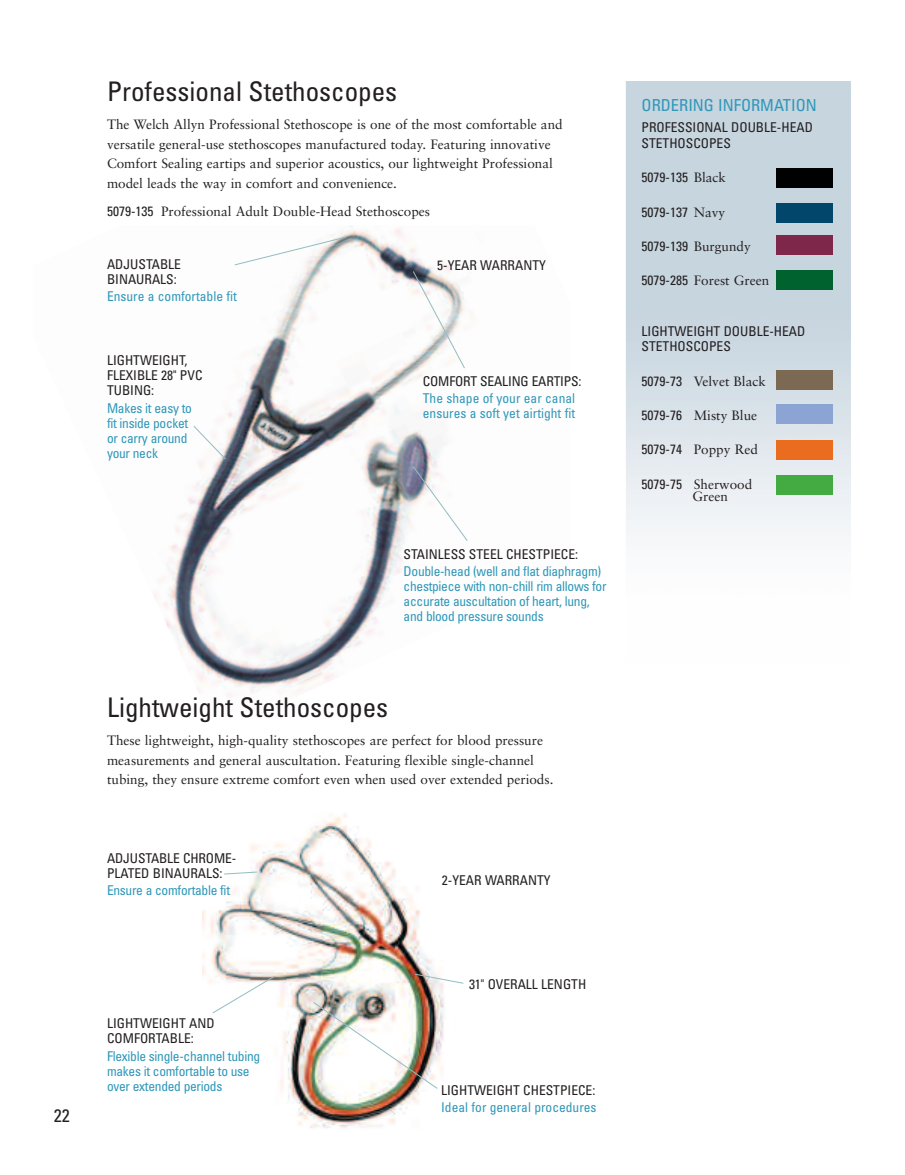
<style>
.page{position:relative;width:905px;height:1175px;background:#fff}
.page>*{position:absolute;margin:0;border:0;box-sizing:border-box;transform-origin:0 0}
.t1{font:condensed 27px "Univers";color:#231f20}
.t2{font:condensed 18px "Univers";color:#231f20}
.t3{font:condensed 16.5px "Univers";color:#2f97b9}
.t4{font:13.5px/19.5px "Sabon";color:#231f20}
.t5{font:condensed 13.5px/15px "Univers";color:#231f20}
.t6{font:condensed 13.5px/15px "Univers";letter-spacing:-.02em;color:#2f97b9}
.t7{font:condensed 13.5px/15px "Univers";color:#2f97b9}
.s1{font-family:"Univers";font-stretch:condensed}
.s2{font-family:"Sabon";font-stretch:normal}
</style>
<div class="page">
<img style="left:203px;top:814px;width:241px;height:314px">
<img style="left:153px;top:226px;width:322px;height:472px">
<svg style="left:193px;top:425px;width:34px;height:35px"></svg>
<svg style="left:234px;top:236px;width:112px;height:30px"></svg>
<svg style="left:412px;top:270px;width:53px;height:99px"></svg>
<svg style="left:412px;top:465px;width:56px;height:76px"></svg>
<img style="left:626px;top:81px;width:225px;height:457px">
<div style="left:776px;top:168px;width:56px;height:20px;background:#000101"></div>
<div style="left:776px;top:203px;width:56px;height:20px;background:#02466c"></div>
<div style="left:776px;top:235px;width:56px;height:20px;background:#7f274b"></div>
<div style="left:776px;top:270px;width:56px;height:20px;background:#00622f"></div>
<div style="left:776px;top:370px;width:56px;height:20px;background:#7c6954"></div>
<div style="left:776px;top:404px;width:56px;height:19px;background:#8ba4d4"></div>
<div style="left:776px;top:440px;width:56px;height:20px;background:#ea6d1f"></div>
<div style="left:776px;top:475px;width:56px;height:19px;background:#44aa42"></div>
<svg style="left:212px;top:975px;width:63px;height:39px"></svg>
<svg style="left:223px;top:871px;width:35px;height:3px"></svg>
<img style="left:312px;top:1001px;width:126px;height:88px">
<svg style="left:414px;top:973px;width:50px;height:11px"></svg>
<h2 class="t2" style="left:54px;top:1108px;width:17px">22</h2>
<h1 class="t1" style="left:107px;top:81px;width:292px">Professional Stethoscopes</h1>
<p class="t4" style="left:107px;top:116px;width:457px">The Welch Allyn Professional Stethoscope is one of the most comfortable and versatile general-use stethoscopes manufactured today. Featuring innovative Comfort Sealing eartips and superior acoustics, our lightweight Professional model leads the way in comfort and convenience.</p>
<p class="t4" style="left:107px;top:203px;width:324px"><span class="s1">5079-135</span> Professional Adult Double-Head Stethoscopes</p>
<p class="t5" style="left:107px;top:257px;width:75px">ADJUSTABLE<br>BINAURALS:</p>
<p class="t7" style="left:107px;top:289px;width:131px">Ensure a comfortable fit</p>
<p class="t5" style="left:107px;top:354px;width:97px">LIGHTWEIGHT,<br>FLEXIBLE 28" PVC<br>TUBING:</p>
<p class="t6" style="left:107px;top:401px;width:86px">Makes it easy to fit inside pocket or carry around your neck</p>
<p class="t5" style="left:437px;top:258px;width:110px">5-YEAR WARRANTY</p>
<p class="t5" style="left:423px;top:374px;width:160px">COMFORT SEALING EARTIPS:</p>
<p class="t7" style="left:423px;top:391px;width:154px">The shape of your ear canal ensures a soft yet airtight fit</p>
<p class="t5" style="left:403px;top:548px;width:176px">STAINLESS STEEL CHESTPIECE:</p>
<p class="t6" style="left:403px;top:565px;width:204px">Double-head (well and flat diaphragm) chestpiece with non-chill rim allows for accurate auscultation of heart, lung, and blood pressure sounds</p>
<h1 class="t1" style="left:107px;top:697px;width:283px">Lightweight Stethoscopes</h1>
<p class="t4" style="left:107px;top:732px;width:448px">These lightweight, high-quality stethoscopes are perfect for blood pressure measurements and general auscultation. Featuring flexible single-channel tubing, they ensure extreme comfort even when used over extended periods.</p>
<p class="t5" style="left:107px;top:851px;width:131px">ADJUSTABLE CHROME-<br>PLATED BINAURALS:</p>
<p class="t6" style="left:107px;top:883px;width:125px">Ensure a comfortable fit</p>
<p class="t5" style="left:107px;top:1017px;width:109px">LIGHTWEIGHT AND<br>COMFORTABLE:</p>
<p class="t6" style="left:107px;top:1049px;width:155px">Flexible single-channel tubing makes it comfortable to use over extended periods</p>
<p class="t5" style="left:442px;top:873px;width:110px">2-YEAR WARRANTY</p>
<p class="t5" style="left:469px;top:978px;width:119px">31" OVERALL LENGTH</p>
<p class="t5" style="left:441px;top:1083px;width:156px">LIGHTWEIGHT CHESTPIECE:</p>
<p class="t7" style="left:441px;top:1100px;width:157px">Ideal for general procedures</p>
<p class="t3" style="left:641px;top:99px;width:177px">ORDERING INFORMATION</p>
<p class="t5" style="left:641px;top:121px;width:173px;line-height:15.6px">PROFESSIONAL DOUBLE-HEAD<br>STETHOSCOPES</p>
<p class="t5" style="left:641px;top:171px;width:86px">5079-135 <span class="s2">Black</span></p>
<p class="t5" style="left:641px;top:206px;width:85px">5079-137 <span class="s2">Navy</span></p>
<p class="t5" style="left:641px;top:240px;width:111px">5079-139 <span class="s2">Burgundy</span></p>
<p class="t4" style="left:641px;top:272px;width:129px"><span class="s1">5079-285</span> Forest Green</p>
<p class="t5" style="left:641px;top:324px;width:165px;line-height:15.6px">LIGHTWEIGHT DOUBLE-HEAD<br>STETHOSCOPES</p>
<p class="t4" style="left:641px;top:372px;width:126px"><span class="s1">5079-73</span> Velvet Black</p>
<p class="t4" style="left:641px;top:406px;width:117px"><span class="s1">5079-76</span> Misty Blue</p>
<p class="t4" style="left:641px;top:441px;width:118px"><span class="s1">5079-74</span> Poppy Red</p>
<p class="t4" style="left:692px;top:478px;width:61px;line-height:12.6px;text-indent:-51px"><span class="s1">5079-75</span> Sherwood<br>Green</p>
</div>
